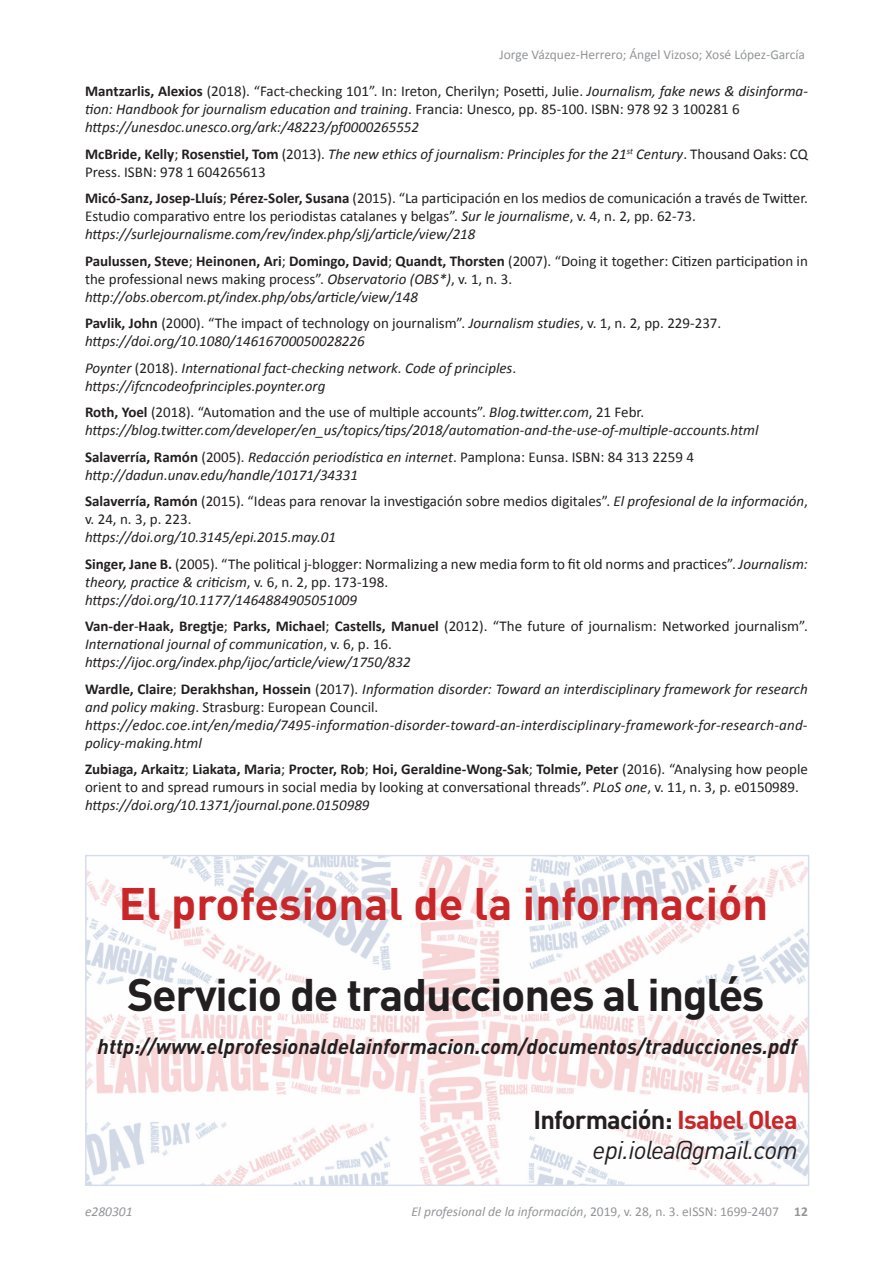
<style>
.page{position:relative;width:893px;height:1263px;background:#fff}
.page>*{position:absolute;margin:0;border:0;box-sizing:border-box;transform-origin:0 0}
.t1{font:700 45px "DIN Pro";letter-spacing:-.03em;color:#231f20}
.t2{font:700 45px "DIN Pro";color:#c82628}
.t3{font:italic 25.5px/30px "DIN Pro";letter-spacing:-.03em;color:#231f20;text-align:right}
.t4{font:italic 700 21px "DIN Pro";color:#231f20}
.t5{font:italic 15px/18px "Calibri";color:#231f20}
.t6{font:15px/18px "Calibri";color:#231f20}
.t7{font:13.5px "Calibri";color:#939598}
.t8{font:italic 13.5px "Calibri";color:#939598}
.s1{font-weight:700;font-style:normal}
.s2{font-style:normal}
.s3{font-weight:700}
.s4{font-style:italic}
.s5{font-weight:700;font-style:normal;color:#c82628}
</style>
<div class="page">
<img style="left:88px;top:858px;width:718px;height:325px">
<p class="t7" style="left:499px;top:46px;width:307px">Jorge Vázquez-Herrero; Ángel Vizoso; Xosé López-García</p>
<p class="t5" style="left:85px;top:82px;width:724px"><span class="s1">Mantzarlis, Alexios</span> <span class="s2">(2018). “Fact-checking 101”. In: Ireton, Cherilyn; Posetti, Julie.</span> Journalism, fake news &amp; disinforma&shy;tion: Handbook for journalism education and training<span class="s2">. Francia: Unesco, pp. 85-100. ISBN: 978 92 3 100281 6 </span>https://unesdoc.unesco.org/ark:/48223/pf0000265552</p>
<p class="t5" style="left:85px;top:144px;width:724px"><span class="s1">McBride, Kelly</span><span class="s2">;</span> <span class="s1">Rosenstiel, Tom</span> <span class="s2">(2013).</span> The new ethics of journalism: Principles for the 21<sup>st</sup> Century<span class="s2">. Thousand Oaks: CQ<br>Press. ISBN: 978 1 604265613</span></p>
<p class="t6" style="left:85px;top:189px;width:724px"><span class="s3">Micó-Sanz, Josep-Lluís</span>; <span class="s3">Pérez-Soler, Susana</span> (2015). “La participación en los medios de comunicación a través de Twitter.<br>Estudio comparativo entre los periodistas catalanes y belgas”. <span class="s4">Sur le journalisme</span>, v. 4, n. 2, pp. 62-73. <span class="s4">https://surlejournalisme.com/rev/index.php/slj/article/view/218</span></p>
<p class="t6" style="left:85px;top:252px;width:724px"><span class="s3">Paulussen, Steve</span>; <span class="s3">Heinonen, Ari</span>; <span class="s3">Domingo, David</span>; <span class="s3">Quandt, Thorsten</span> (2007). “Doing it together: Citizen participation in the professional news making process”. <span class="s4">Observatorio (OBS*)</span>, v. 1, n. 3. <span class="s4">http://obs.obercom.pt/index.php/obs/article/view/148</span></p>
<p class="t6" style="left:85px;top:314px;width:638px"><span class="s3">Pavlik, John</span> (2000). “The impact of technology on journalism”. <span class="s4">Journalism studies</span>, v. 1, n. 2, pp. 229-237. <span class="s4">https://doi.org/10.1080/14616700050028226</span></p>
<p class="t5" style="left:85px;top:358px;width:433px">Poynter <span class="s2">(2018).</span> International fact-checking network. Code of principles<span class="s2">. </span>https://ifcncodeofprinciples.poynter.org</p>
<p class="t5" style="left:85px;top:403px;width:675px"><span class="s1">Roth, Yoel</span> <span class="s2">(2018). “Automation and the use of multiple accounts”.</span> Blog.twitter.com<span class="s2">, 21 Febr. </span>https://blog.twitter.com/developer/en_us/topics/tips/2018/automation-and-the-use-of-multiple-accounts.html</p>
<p class="t5" style="left:85px;top:447px;width:610px"><span class="s1">Salaverría, Ramón</span> <span class="s2">(2005).</span> Redacción periodística en internet<span class="s2">. Pamplona: Eunsa. ISBN: 84 313 2259 4 </span>http://dadun.unav.edu/handle/10171/34331</p>
<p class="t6" style="left:85px;top:492px;width:724px"><span class="s3">Salaverría, Ramón</span> (2015). “Ideas para renovar la investigación sobre medios digitales”. <span class="s4">El profesional de la información</span>, v. 24, n. 3, p. 223.</p>
<p class="t6" style="left:85px;top:524px;width:724px;line-height:26.5px"><span class="s4">https://doi.org/10.3145/epi.2015.may.01<br></span><span class="s3">Singer, Jane B.</span> (2005). “The political j-blogger: Normalizing a new media form to fit old norms and practices”. <span class="s4">Journalism:</span></p>
<p class="t5" style="left:85px;top:572px;width:305px">theory, practice &amp; criticism<span class="s2">, v. 6, n. 2, pp. 173-198. </span>https://doi.org/10.1177/1464884905051009</p>
<p class="t5" style="left:85px;top:617px;width:724px"><span class="s1">Van-der</span><span class="s2">-</span><span class="s1">Haak, Bregtje</span><span class="s2">;</span> <span class="s1">Parks, Michael</span><span class="s2">;</span> <span class="s1">Castells, Manuel</span> <span class="s2">(2012). “The future of journalism: Networked journalism”.<br></span>International journal of communication<span class="s2">, v. 6, p. 16.<br></span>https://ijoc.org/index.php/ijoc/article/view/1750/832</p>
<p class="t5" style="left:85px;top:679px;width:724px"><span class="s1">Wardle, Claire</span><span class="s2">;</span> <span class="s1">Derakhshan, Hossein</span> <span class="s2">(2017).</span> Information disorder: Toward an interdisciplinary framework for research and policy making<span class="s2">. Strasburg: European Council. </span>https://edoc.coe.int/en/media/7495-information-disorder-toward-an-interdisciplinary-framework-for-research-and&shy;policy-making.html</p>
<p class="t6" style="left:85px;top:760px;width:724px"><span class="s3">Zubiaga, Arkaitz</span>; <span class="s3">Liakata, Maria</span>; <span class="s3">Procter, Rob</span>; <span class="s3">Hoi, Geraldine-Wong-Sak</span>; <span class="s3">Tolmie, Peter</span> (2016). “Analysing how people orient to and spread rumours in social media by looking at conversational threads”. <span class="s4">PLoS one</span>, v. 11, n. 3, p. e0150989. <span class="s4">https://doi.org/10.1371/journal.pone.0150989</span></p>
<h1 class="t2" style="left:119px;top:873px;width:651px">El profesional de la información</h1>
<h1 class="t1" style="left:127px;top:964px;width:639px">Servicio de traducciones al inglés</h1>
<h3 class="t4" style="left:98px;top:1029px;width:701px">http://www.elprofesionaldelainformacion.com/documentos/traducciones.pdf</h3>
<h2 class="t3" style="left:533px;top:1102px;width:266px"><span class="s1">Información:</span> <span class="s5">Isabel Olea </span>epi.iolea@gmail.com</h2>
<p class="t8" style="left:85px;top:1202px;width:49px">e280301</p>
<p class="t7" style="left:411px;top:1203px;width:398px"><span class="s4">El profesional de la información</span>, 2019, v. 28, n. 3. eISSN: 1699-2407 <span class="s3">12</span></p>
</div>
